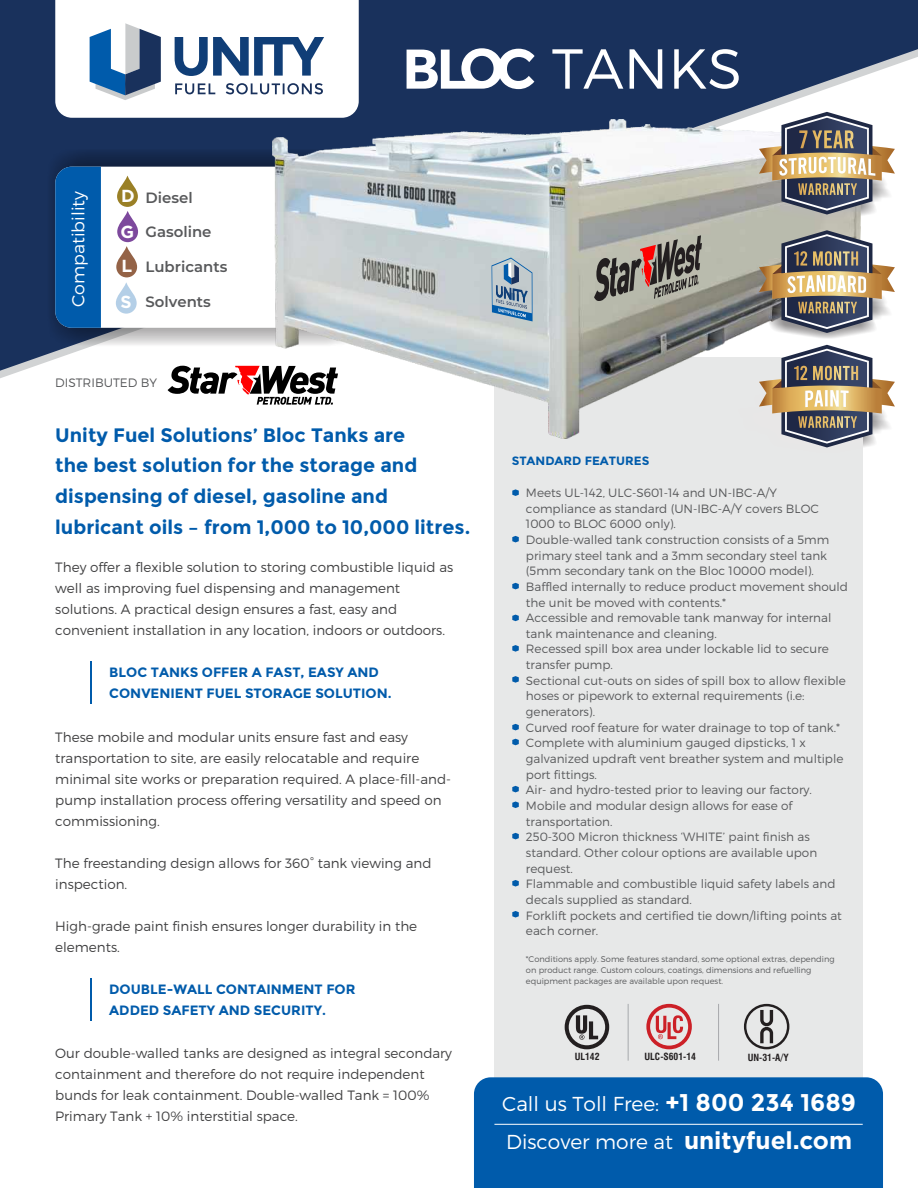
<style>
.page{position:relative;width:918px;height:1188px;background:#fff}
.page>*{position:absolute;margin:0;border:0;box-sizing:border-box;transform-origin:0 0}
.t1{font:300 56.25px "Montserrat";color:#fff}
.t2{font:300 20.1px/38.5px "Montserrat";color:#fff}
.t3{font:700 19.5px/30.9px "Montserrat";color:#005bab}
.t4{font:300 17.4px "Montserrat";color:#fff}
.t5{font:700 17.4px/34.7px "Gotham";color:#fff;text-align:justify}
.t6{font:600 14.85px "Montserrat";color:#58595b}
.t7{font:300 13.5px/21px "Montserrat";color:#414142}
.t8{font:700 13.5px/21.3px "Montserrat";color:#005bab}
.t9{font:300 12.15px "Montserrat";color:#58595b}
.t10{font:300 12px/15.6px "Montserrat";color:#58595b}
.t11{font:700 12px "Montserrat";color:#005bab}
.t12{font:700 condensed 9.6px "Swiss 721 BT";color:#231f20}
.t13{font:300 8.25px/10.8px "Montserrat";color:#58595b}
.s1{font-family:"Gotham";font-weight:700;font-size:17.4px;color:#fff}
.s2{font-weight:700;font-size:24.15px}
.s3{font-family:"Gotham";font-weight:700;font-size:24.3px}
</style>
<div class="page">
<svg style="left:0;top:0;width:918px;height:375px;background:#3e5276"></svg>
<div style="left:47px;top:150px;width:316px;height:197px;background:#231f20;opacity:.49"></div>
<div style="left:55px;top:167px;width:287px;height:161px;background:#fff;border-radius:17px"></div>
<div style="left:55px;top:167px;width:46px;height:161px;background:#005bab"></div>
<div style="left:494px;top:357px;width:369px;height:767px;background:#e7e8e8"></div>
<svg style="left:55px;top:0;width:304px;height:118px"></svg>
<svg style="left:407px;top:48px;width:128px;height:41px"></svg>
<img style="left:273px;top:120px;width:590px;height:318px">
<svg style="left:117px;top:176px;width:21px;height:31px"></svg>
<svg style="left:117px;top:211px;width:21px;height:31px"></svg>
<svg style="left:116px;top:246px;width:21px;height:31px"></svg>
<svg style="left:116px;top:282px;width:21px;height:32px"></svg>
<svg style="left:512px;top:489px;width:7px;height:7px"></svg>
<svg style="left:512px;top:536px;width:7px;height:6px"></svg>
<svg style="left:512px;top:583px;width:7px;height:6px"></svg>
<svg style="left:512px;top:615px;width:7px;height:6px"></svg>
<svg style="left:512px;top:645px;width:7px;height:7px"></svg>
<svg style="left:512px;top:676px;width:7px;height:7px"></svg>
<svg style="left:512px;top:724px;width:7px;height:6px"></svg>
<svg style="left:512px;top:739px;width:7px;height:6px"></svg>
<svg style="left:512px;top:786px;width:7px;height:6px"></svg>
<svg style="left:512px;top:801px;width:7px;height:7px"></svg>
<svg style="left:512px;top:833px;width:7px;height:6px"></svg>
<svg style="left:512px;top:880px;width:7px;height:7px"></svg>
<svg style="left:512px;top:911px;width:7px;height:7px"></svg>
<hr style="left:90px;top:662px;width:1px;height:42px;background:#005bab">
<hr style="left:90px;top:978px;width:1px;height:43px;background:#005bab">
<svg style="left:728px;top:345px;width:176px;height:103px"></svg>
<svg style="left:728px;top:112px;width:176px;height:109px"></svg>
<svg style="left:728px;top:230px;width:176px;height:109px"></svg>
<svg style="left:646px;top:1004px;width:46px;height:45px"></svg>
<svg style="left:565px;top:1005px;width:44px;height:44px"></svg>
<hr style="left:628px;top:1004px;width:1px;height:57px;background:#a7a9ac">
<hr style="left:718px;top:1004px;width:1px;height:57px;background:#a7a9ac">
<div style="left:474px;top:1077px;width:409px;height:111px;background:#005bab"></div>
<hr style="left:494px;top:1124px;width:369px;height:1px;background:#fff">
<svg style="left:744px;top:1004px;width:45px;height:45px"></svg>
<svg style="left:168px;top:366px;width:170px;height:39px"></svg>
<svg style="left:594px;top:235px;width:108px;height:67px;background:#8a7f77"></svg>
<svg style="left:492px;top:258px;width:41px;height:63px;background:#8ba6bc"></svg>
<h1 class="t1" style="left:552px;top:34px;width:192px">TANKS</h1>
<h3 class="t4" style="left:68px;top:307px;width:118px;rotate:-90deg">Compatibility</h3>
<h3 class="t5" style="left:121px;top:180px;width:16px">D G L</h3>
<p class="t6" style="left:146px;top:188px;width:49px">Diesel</p>
<p class="t6" style="left:146px;top:223px;width:68px">Gasoline</p>
<p class="t6" style="left:146px;top:258px;width:83px">Lubricants</p>
<p class="t6" style="left:121px;top:293px;width:92px"><span class="s1">S</span> Solvents</p>
<p class="t9" style="left:55px;top:375px;width:103px">DISTRIBUTED BY</p>
<h3 class="t3" style="left:55px;top:419px;width:417px">Unity Fuel Solutions’ Bloc Tanks are<br>the best solution for the storage and dispensing of diesel, gasoline and lubricant oils – from 1,000 to 10,000 litres.</h3>
<p class="t7" style="left:55px;top:557px;width:399px">They offer a flexible solution to storing combustible liquid as well as improving fuel dispensing and management solutions. A practical design ensures a fast, easy and convenient installation in any location, indoors or outdoors.</p>
<p class="t8" style="left:109px;top:661px;width:284px">BLOC TANKS OFFER A FAST, EASY AND<br>CONVENIENT FUEL STORAGE SOLUTION.</p>
<p class="t7" style="left:55px;top:726px;width:397px">These mobile and modular units ensure fast and easy transportation to site, are easily relocatable and require minimal site works or preparation required. A place-fill-and&shy;pump installation process offering versatility and speed on commissioning.</p>
<p class="t7" style="left:55px;top:853px;width:378px">The freestanding design allows for 360° tank viewing and inspection.</p>
<p class="t7" style="left:55px;top:916px;width:363px">High-grade paint finish ensures longer durability in the elements.</p>
<p class="t8" style="left:109px;top:978px;width:248px">DOUBLE-WALL CONTAINMENT FOR<br>ADDED SAFETY AND SECURITY.</p>
<p class="t7" style="left:55px;top:1043px;width:398px">Our double-walled tanks are designed as integral secondary containment and therefore do not require independent bunds for leak containment. Double-walled Tank = 100% Primary Tank + 10% interstitial space.</p>
<p class="t11" style="left:512px;top:453px;width:139px">STANDARD FEATURES</p>
<p class="t10" style="left:526px;top:485px;width:324px">Meets UL-142, ULC-S601-14 and UN-IBC-A/Y compliance as standard (UN-IBC-A/Y covers BLOC 1000 to BLOC 6000 only).<br>Double-walled tank construction consists of a 5mm primary steel tank and a 3mm secondary steel tank (5mm secondary tank on the Bloc 10000 model).<br>Baffled internally to reduce product movement should the unit be moved with contents.*<br>Accessible and removable tank manway for internal tank maintenance and cleaning.<br>Recessed spill box area under lockable lid to secure transfer pump.<br>Sectional cut-outs on sides of spill box to allow flexible hoses or pipework to external requirements (i.e: generators).<br>Curved roof feature for water drainage to top of tank.* Complete with aluminium gauged dipsticks, 1 x galvanized updraft vent breather system and multiple port fittings.<br>Air- and hydro-tested prior to leaving our factory.<br>Mobile and modular design allows for ease of transportation.<br>250-300 Micron thickness ‘WHITE’ paint finish as standard. Other colour options are available upon request.<br>Flammable and combustible liquid safety labels and decals supplied as standard.<br>Forklift pockets and certified tie down/lifting points at each corner.</p>
<p class="t13" style="left:526px;top:954px;width:310px">*Conditions apply. Some features standard, some optional extras, depending on product range. Custom colours, coatings, dimensions and refuelling equipment packages are available upon request.</p>
<p class="t12" style="left:575px;top:1053px;width:26px">UL142</p>
<p class="t12" style="left:644px;top:1053px;width:53px">ULC-S601-14</p>
<h2 class="t2" style="left:502px;top:1084px;width:355px">Call us Toll Free: <span class="s2">+1 800 234 1689<br></span>Discover more at <span class="s3">unityfuel.com</span></h2>
<p class="t12" style="left:748px;top:1053px;width:43px">UN-31-A/Y</p>
</div>
